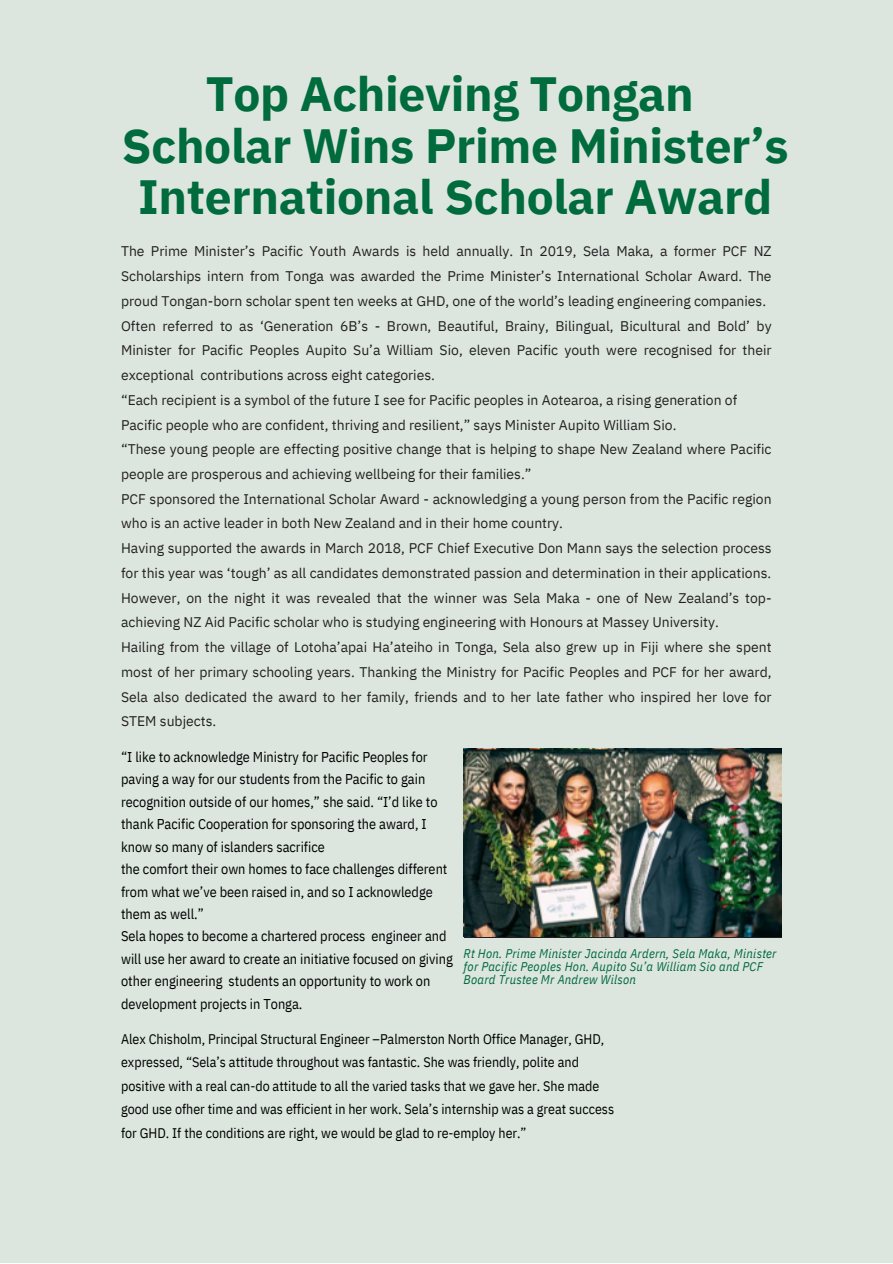
<style>
.page{position:relative;width:893px;height:1264px;background:#fff}
.page>*{position:absolute;margin:0;border:0;box-sizing:border-box;transform-origin:0 0}
.t1{font:700 48px/51.8px "IBM Plex Sans";letter-spacing:-.005em;color:#006b3d;text-align:center}
.t2{font:14.25px/22.5px "IBM Plex Sans Cond";color:#000}
.t3{font:13.95px/24.8px "IBM Plex Sans";color:#231f20}
.t4{font:13.95px/23.5px "IBM Plex Sans Cond";color:#000}
.t5{font:italic 12.6px/13.2px "IBM Plex Sans Cond";letter-spacing:.02em;color:#00693c}
</style>
<div class="page">
<div style="left:0;top:0;width:892px;height:1262px;background:#dce6df"></div>
<img style="left:463px;top:749px;width:318px;height:187px">
<p class="t1" style="left:206px;top:67px;width:489px">Top Achieving Tongan</p>
<p class="t1" style="left:122px;top:119px;width:668px">Scholar Wins Prime Minister’s<br>International Scholar Award</p>
<p class="t3" style="left:121px;top:239px;width:652px;text-align:justify">The Prime Minister’s Pacific Youth Awards is held annually. In 2019, Sela Maka, a former PCF NZ Scholarships intern from Tonga was awarded the Prime Minister’s International Scholar Award. The proud Tongan-born scholar spent ten weeks at GHD, one of the world’s leading engineering companies.</p>
<p class="t3" style="left:121px;top:313px;width:652px;text-align:justify">Often referred to as ‘Generation 6B’s - Brown, Beautiful, Brainy, Bilingual, Bicultural and Bold’ by Minister for Pacific Peoples Aupito Su’a William Sio, eleven Pacific youth were recognised for their exceptional contributions across eight categories.</p>
<p class="t3" style="left:121px;top:387px;width:617px">“Each recipient is a symbol of the future I see for Pacific peoples in Aotearoa, a rising generation of</p>
<p class="t3" style="left:121px;top:412px;width:557px">Pacific people who are confident, thriving and resilient,” says Minister Aupito William Sio.</p>
<p class="t3" style="left:121px;top:436px;width:652px">“These young people are effecting positive change that is helping to shape New Zealand where Pacific people are prosperous and achieving wellbeing for their families.”</p>
<p class="t3" style="left:121px;top:486px;width:652px">PCF sponsored the International Scholar Award - acknowledging a young person from the Pacific region who is an active leader in both New Zealand and in their home country.</p>
<p class="t3" style="left:121px;top:535px;width:652px">Having supported the awards in March 2018, PCF Chief Executive Don Mann says the selection process for this year was ‘tough’ as all candidates demonstrated passion and determination in their applications.</p>
<p class="t3" style="left:121px;top:585px;width:652px">However, on the night it was revealed that the winner was Sela Maka - one of New Zealand’s top&shy;achieving NZ Aid Pacific scholar who is studying engineering with Honours at Massey University.</p>
<p class="t3" style="left:121px;top:634px;width:652px;text-align:justify">Hailing from the village of Lotoha’apai Ha’ateiho in Tonga, Sela also grew up in Fiji where she spent most of her primary schooling years. Thanking the Ministry for Pacific Peoples and PCF for her award, Sela also dedicated the award to her family, friends and to her late father who inspired her love for STEM subjects.</p>
<p class="t2" style="left:121px;top:745px;width:318px">“I like to acknowledge Ministry for Pacific Peoples for paving a way for our students from the Pacific to gain recognition outside of our homes,” she said. “I’d like to thank Pacific Cooperation for sponsoring the award, I know so many of islanders sacrifice</p>
<p class="t2" style="left:121px;top:857px;width:328px">the comfort their own homes to face challenges different from what we’ve been raised in, and so I acknowledge them as well.”</p>
<p class="t2" style="left:121px;top:924px;width:333px">Sela hopes to become a chartered process engineer and will use her award to create an initiative focused on giving other engineering students an opportunity to work on</p>
<p class="t2" style="left:121px;top:992px;width:183px">development projects in Tonga.</p>
<p class="t4" style="left:121px;top:1026px;width:485px">Alex Chisholm, Principal Structural Engineer –Palmerston North Office Manager, GHD,</p>
<p class="t4" style="left:121px;top:1050px;width:494px">expressed, “Sela’s attitude throughout was fantastic. She was friendly, polite and positive with a real can-do attitude to all the varied tasks that we gave her. She made good use ofher time and was efficient in her work. Sela’s internship was a great success for GHD. If the conditions are right, we would be glad to re-employ her.”</p>
<p class="t5" style="left:463px;top:946px;width:314px">Rt Hon. Prime Minister Jacinda Ardern, Sela Maka, Minister for Pacific Peoples Hon. Aupito Su’a William Sio and PCF<br>Board Trustee Mr Andrew Wilson</p>
</div>
